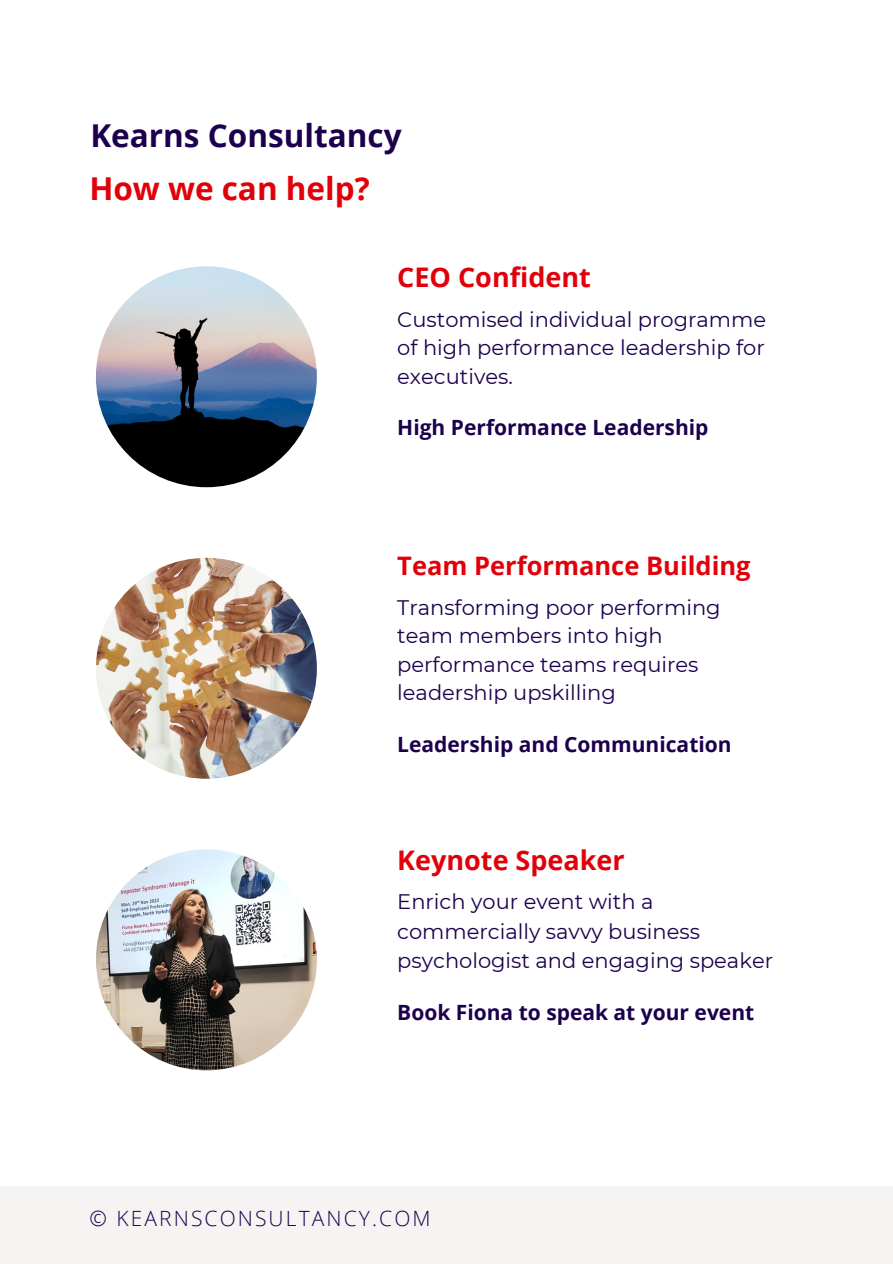
<style>
.page{position:relative;width:893px;height:1264px;background:#fff}
.page>*{position:absolute;margin:0;border:0;box-sizing:border-box;transform-origin:0 0}
.t1{font:700 31.5px "Open Sans";color:#1c004d}
.t2{font:700 31.5px "Open Sans";color:#e1000a}
.t3{font:700 27px "Open Sans";color:#e1000a}
.t4{font:700 25.5px "Open Sans";color:#e1000a}
.t5{font:21px/28.5px "Montserrat";color:#1c004d}
.t6{font:700 21px "Open Sans";color:#1c004d}
.t7{font:300 21px "Open Sans";letter-spacing:.1em;color:#1c004d}
</style>
<div class="page">
<img style="left:96px;top:266px;width:221px;height:221px;border-radius:50%">
<img style="left:96px;top:558px;width:221px;height:220px;border-radius:50%">
<img style="left:96px;top:849px;width:221px;height:221px;border-radius:50%">
<div style="left:0;top:1186px;width:892px;height:77px;background:#f5f4f3"></div>
<p class="t1" style="left:90px;top:114px;width:313px">Kearns Consultancy</p>
<p class="t2" style="left:89px;top:166px;width:282px">How we can help?</p>
<p class="t3" style="left:397px;top:258px;width:195px">CEO Confident</p>
<p class="t5" style="left:397px;top:305px;width:370px;text-align:justify">Customised individual programme of high performance leadership for executives.</p>
<p class="t6" style="left:397px;top:412px;width:313px">High Performance Leadership</p>
<p class="t4" style="left:397px;top:548px;width:355px">Team Performance Building</p>
<p class="t5" style="left:397px;top:592px;width:325px">Transforming poor performing team members into high performance teams requires leadership upskilling</p>
<p class="t6" style="left:397px;top:729px;width:336px">Leadership and Communication</p>
<p class="t3" style="left:397px;top:840px;width:229px">Keynote Speaker</p>
<p class="t5" style="left:397px;top:887px;width:377px;line-height:29.2px">Enrich your event with a commercially savvy business psychologist and engaging speaker</p>
<p class="t6" style="left:397px;top:997px;width:358px">Book Fiona to speak at your event</p>
<p class="t7" style="left:89px;top:1203px;width:343px">© KEARNSCONSULTANCY.COM</p>
</div>
